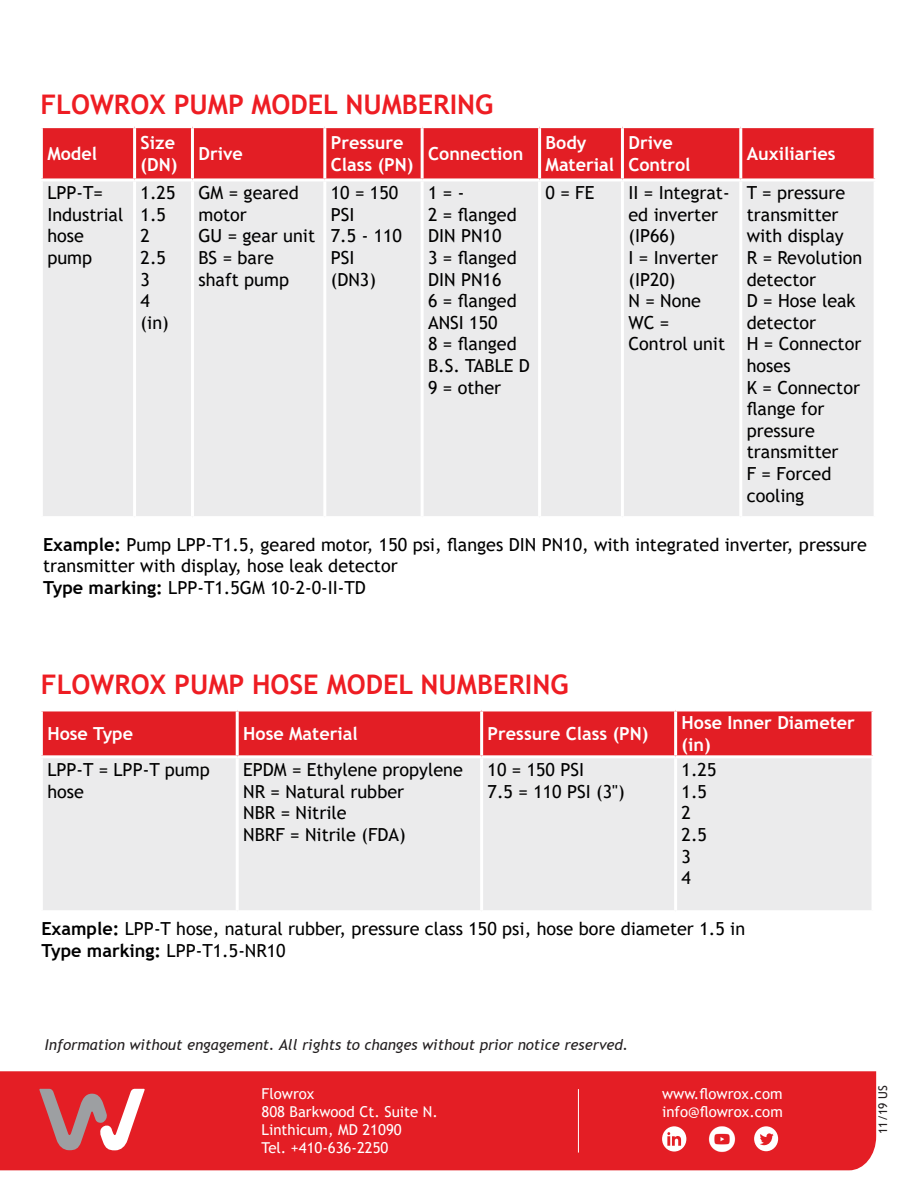
<style>
.page{position:relative;width:918px;height:1188px;background:#fff}
.page>*{position:absolute;margin:0;border:0;box-sizing:border-box;transform-origin:0 0}
.t1{font:700 27px "Trebuchet MS";color:#ee1d23}
.t2{font:18px/21.6px "Trebuchet MS";color:#000}
.t3{font:700 18px/21.6px "Trebuchet MS";color:#fff}
.t4{font:15px/18px "Trebuchet MS";color:#fff}
.t5{font:italic 15px "Trebuchet MS";color:#231f20}
.t6{font:12px "Trebuchet MS";color:#231f20}
.s1{font-weight:700}
</style>
<div class="page">
<div style="left:43px;top:128px;width:831px;height:50px;background:#e31e25"></div>
<div style="left:43px;top:181px;width:831px;height:335px;background:#ebebec"></div>
<hr style="left:133px;top:128px;width:3px;height:50px;background:#fff">
<hr style="left:133px;top:181px;width:3px;height:335px;background:#fff">
<hr style="left:191px;top:128px;width:3px;height:50px;background:#fff">
<hr style="left:191px;top:181px;width:3px;height:335px;background:#fff">
<hr style="left:323px;top:128px;width:3px;height:50px;background:#fff">
<hr style="left:323px;top:181px;width:3px;height:335px;background:#fff">
<hr style="left:421px;top:128px;width:3px;height:50px;background:#fff">
<hr style="left:421px;top:181px;width:3px;height:335px;background:#fff">
<hr style="left:538px;top:128px;width:3px;height:50px;background:#fff">
<hr style="left:538px;top:181px;width:3px;height:335px;background:#fff">
<hr style="left:621px;top:128px;width:3px;height:50px;background:#fff">
<hr style="left:621px;top:181px;width:3px;height:335px;background:#fff">
<hr style="left:739px;top:128px;width:3px;height:50px;background:#fff">
<hr style="left:739px;top:181px;width:3px;height:335px;background:#fff">
<div style="left:43px;top:711px;width:829px;height:44px;background:#e31e25"></div>
<div style="left:43px;top:758px;width:829px;height:152px;background:#ebebec"></div>
<hr style="left:236px;top:711px;width:3px;height:44px;background:#fff">
<hr style="left:236px;top:758px;width:3px;height:152px;background:#fff">
<hr style="left:480px;top:711px;width:3px;height:44px;background:#fff">
<hr style="left:480px;top:758px;width:3px;height:152px;background:#fff">
<hr style="left:674px;top:711px;width:3px;height:44px;background:#fff">
<hr style="left:674px;top:758px;width:3px;height:152px;background:#fff">
<div style="left:0;top:1071px;width:876px;height:99px;background:#e41e25"></div>
<svg style="left:39px;top:1089px;width:106px;height:61px"></svg>
<hr style="left:578px;top:1089px;width:1px;height:64px;background:#fff">
<svg style="left:754px;top:1126px;width:24px;height:25px"></svg>
<div style="left:662px;top:1126px;width:24px;height:26px;background:#fff;border-radius:50%"></div>
<svg style="left:667px;top:1132px;width:14px;height:14px"></svg>
<img style="left:699px;top:1123px;width:45px;height:32px">
<h1 class="t1" style="left:40px;top:88px;width:454px">FLOWROX PUMP MODEL NUMBERING</h1>
<p class="t3" style="left:47px;top:143px;width:51px">Model</p>
<p class="t3" style="left:141px;top:132px;width:38px">Size (DN)</p>
<p class="t3" style="left:198px;top:143px;width:46px">Drive</p>
<p class="t3" style="left:331px;top:132px;width:84px">Pressure<br>Class (PN)</p>
<p class="t3" style="left:428px;top:143px;width:97px">Connection</p>
<p class="t3" style="left:546px;top:132px;width:70px">Body<br>Material</p>
<p class="t3" style="left:628px;top:132px;width:64px">Drive<br>Control</p>
<p class="t3" style="left:747px;top:143px;width:90px">Auxiliaries</p>
<p class="t2" style="left:47px;top:182px;width:77px">LPP-T=<br>Industrial hose pump</p>
<p class="t2" style="left:141px;top:182px;width:36px">1.25<br>1.5<br>2<br>2.5<br>3<br>4 (in)</p>
<p class="t2" style="left:198px;top:182px;width:118px">GM = geared motor<br>GU = gear unit<br>BS = bare shaft pump</p>
<p class="t2" style="left:331px;top:182px;width:73px">10 = 150<br>PSI<br>7.5 - 110<br>PSI (DN3)</p>
<p class="t2" style="left:428px;top:182px;width:103px">1 = -<br>2 = flanged<br>DIN PN10<br>3 = flanged<br>DIN PN16<br>6 = flanged<br>ANSI 150<br>8 = flanged<br>B.S. TABLE D<br>9 = other</p>
<p class="t2" style="left:546px;top:182px;width:50px">0 = FE</p>
<p class="t2" style="left:628px;top:182px;width:103px">II = Integrat&shy;ed inverter (IP66)<br>I = Inverter (IP20)<br>N = None<br>WC =<br>Control unit</p>
<p class="t2" style="left:747px;top:182px;width:117px">T = pressure transmitter with display<br>R = Revolution detector<br>D = Hose leak detector<br>H = Connector hoses<br>K = Connector flange for pressure transmitter<br>F = Forced cooling</p>
<p class="t2" style="left:43px;top:533px;width:825px"><span class="s1">Example:</span> Pump LPP-T1.5, geared motor, 150 psi, flanges DIN PN10, with integrated inverter, pressure transmitter with display, hose leak detector<br><span class="s1">Type marking:</span> LPP-T1.5GM 10-2-0-II-TD</p>
<h1 class="t1" style="left:41px;top:667px;width:529px">FLOWROX PUMP HOSE MODEL NUMBERING</h1>
<p class="t3" style="left:47px;top:723px;width:87px">Hose Type</p>
<p class="t3" style="left:243px;top:723px;width:116px">Hose Material</p>
<p class="t3" style="left:488px;top:723px;width:162px">Pressure Class (PN)</p>
<p class="t3" style="left:682px;top:712px;width:175px">Hose Inner Diameter (in)</p>
<p class="t2" style="left:47px;top:759px;width:164px">LPP-T = LPP-T pump hose</p>
<p class="t2" style="left:243px;top:759px;width:221px">EPDM = Ethylene propylene<br>NR = Natural rubber<br>NBR = Nitrile<br>NBRF = Nitrile (FDA)</p>
<p class="t2" style="left:488px;top:759px;width:139px">10 = 150 PSI<br>7.5 = 110 PSI (3")</p>
<p class="t2" style="left:682px;top:759px;width:36px">1.25<br>1.5<br>2<br>2.5<br>3<br>4</p>
<p class="t2" style="left:41px;top:918px;width:705px"><span class="s1">Example:</span> LPP-T hose, natural rubber, pressure class 150 psi, hose bore diameter 1.5 in<br><span class="s1">Type marking:</span> LPP-T1.5-NR10</p>
<p class="t5" style="left:45px;top:1035px;width:585px">Information without engagement. All rights to changes without prior notice reserved.</p>
<p class="t4" style="left:262px;top:1084px;width:178px">Flowrox<br>808 Barkwood Ct. Suite N.<br>Linthicum, MD 21090<br>Tel. +410-636-2250</p>
<p class="t6" style="left:875px;top:1134px;width:50px;rotate:-90deg">11/19 US</p>
<p class="t4" style="left:662px;top:1085px;width:122px">www.flowrox.com info@flowrox.com</p>
</div>
